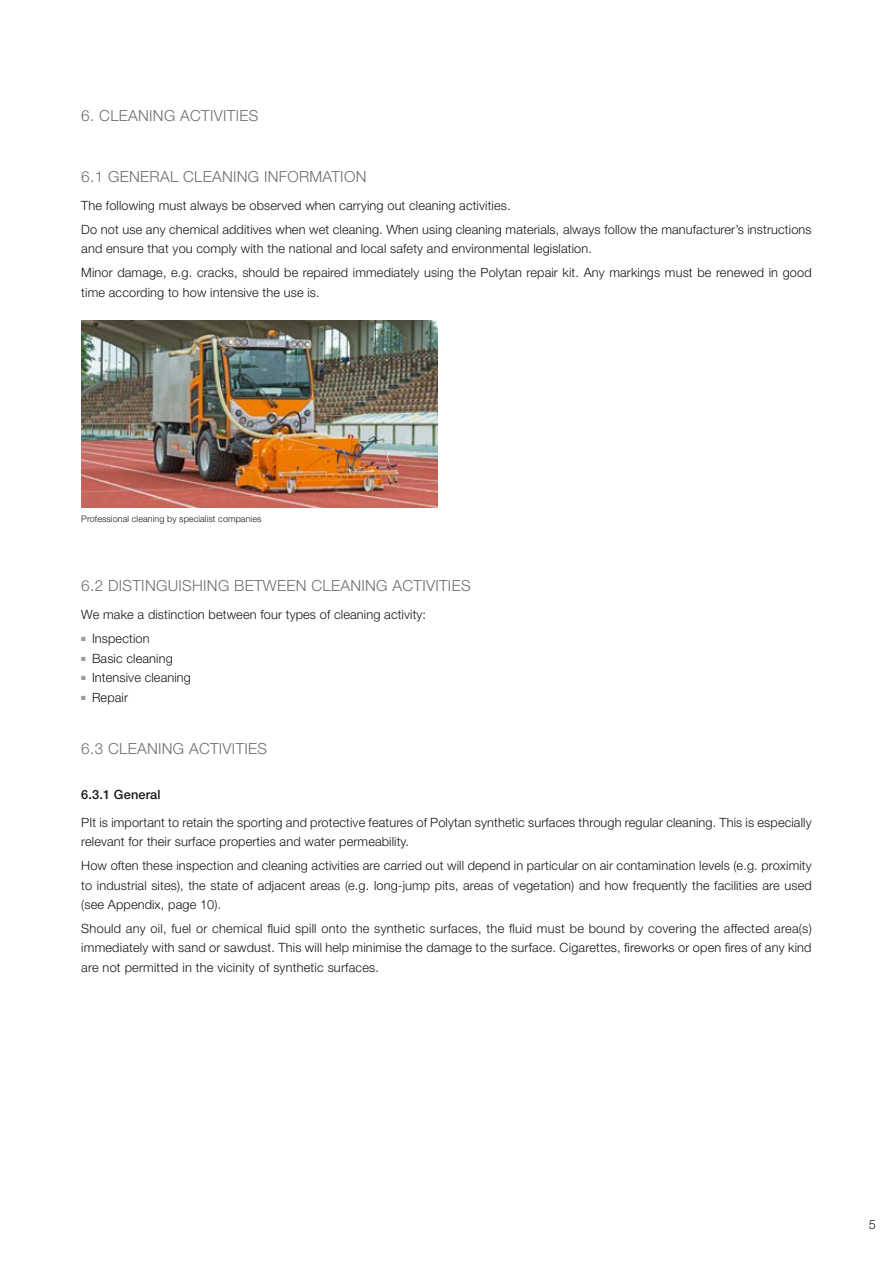
<style>
.page{position:relative;width:893px;height:1263px;background:#fff}
.page>*{position:absolute;margin:0;border:0;box-sizing:border-box;transform-origin:0 0}
.t1{font:300 15.3px "Helvetica Neue LT Std";letter-spacing:.02em;color:#6e6e6e}
.t2{font:300 12.75px/19.5px "Helvetica Neue LT Std";letter-spacing:.01em;color:#181716}
.t3{font:500 12.75px "Helvetica Neue LT Std";letter-spacing:.01em;color:#181716}
.t4{font:300 9px "Helvetica Neue LT Std";letter-spacing:.01em;color:#181716}
</style>
<div class="page">
<img style="left:81px;top:320px;width:357px;height:187px">
<p class="t1" style="left:81px;top:107px;width:179px">6. CLEANING ACTIVITIES</p>
<p class="t1" style="left:81px;top:167px;width:287px">6.1 GENERAL CLEANING INFORMATION</p>
<p class="t2" style="left:81px;top:193px;width:732px;line-height:23.7px">The following must always be observed when carrying out cleaning activities.<br>Do not use any chemical additives when wet cleaning. When using cleaning materials, always follow the manufacturer’s instructions</p>
<p class="t2" style="left:81px;top:237px;width:732px;line-height:23.7px">and ensure that you comply with the national and local safety and environmental legislation.<br>Minor damage, e.g. cracks, should be repaired immediately using the Polytan repair kit. Any markings must be renewed in good</p>
<p class="t2" style="left:81px;top:282px;width:240px">time according to how intensive the use is.</p>
<p class="t4" style="left:81px;top:514px;width:182px">Professional cleaning by specialist companies</p>
<p class="t1" style="left:81px;top:577px;width:391px">6.2 DISTINGUISHING BETWEEN CLEANING ACTIVITIES</p>
<p class="t2" style="left:81px;top:605px;width:346px">We make a distinction between four types of cleaning activity:</p>
<p class="t2" style="left:81px;top:629px;width:70px"><sup>■</sup> Inspection</p>
<p class="t2" style="left:81px;top:648px;width:93px"><sup>■</sup> Basic cleaning</p>
<p class="t2" style="left:81px;top:668px;width:111px"><sup>■</sup> Intensive cleaning</p>
<p class="t2" style="left:81px;top:687px;width:48px"><sup>■</sup> Repair</p>
<p class="t1" style="left:81px;top:739px;width:187px">6.3 CLEANING ACTIVITIES</p>
<p class="t3" style="left:81px;top:787px;width:81px">6.3.1 General</p>
<p class="t2" style="left:81px;top:812px;width:732px">PIt is important to retain the sporting and protective features of Polytan synthetic surfaces through regular cleaning. This is especially relevant for their surface properties and water permeability.</p>
<p class="t2" style="left:81px;top:855px;width:732px;text-align:justify">How often these inspection and cleaning activities are carried out will depend in particular on air contamination levels (e.g. proximity to industrial sites), the state of adjacent areas (e.g. long-jump pits, areas of vegetation) and how frequently the facilities are used (see Appendix, page 10).</p>
<p class="t2" style="left:81px;top:918px;width:732px;text-align:justify">Should any oil, fuel or chemical fluid spill onto the synthetic surfaces, the fluid must be bound by covering the affected area(s) immediately with sand or sawdust. This will help minimise the damage to the surface. Cigarettes, fireworks or open fires of any kind are not permitted in the vicinity of synthetic surfaces.</p>
<p class="t2" style="left:869px;top:1214px;width:9px">5</p>
</div>
